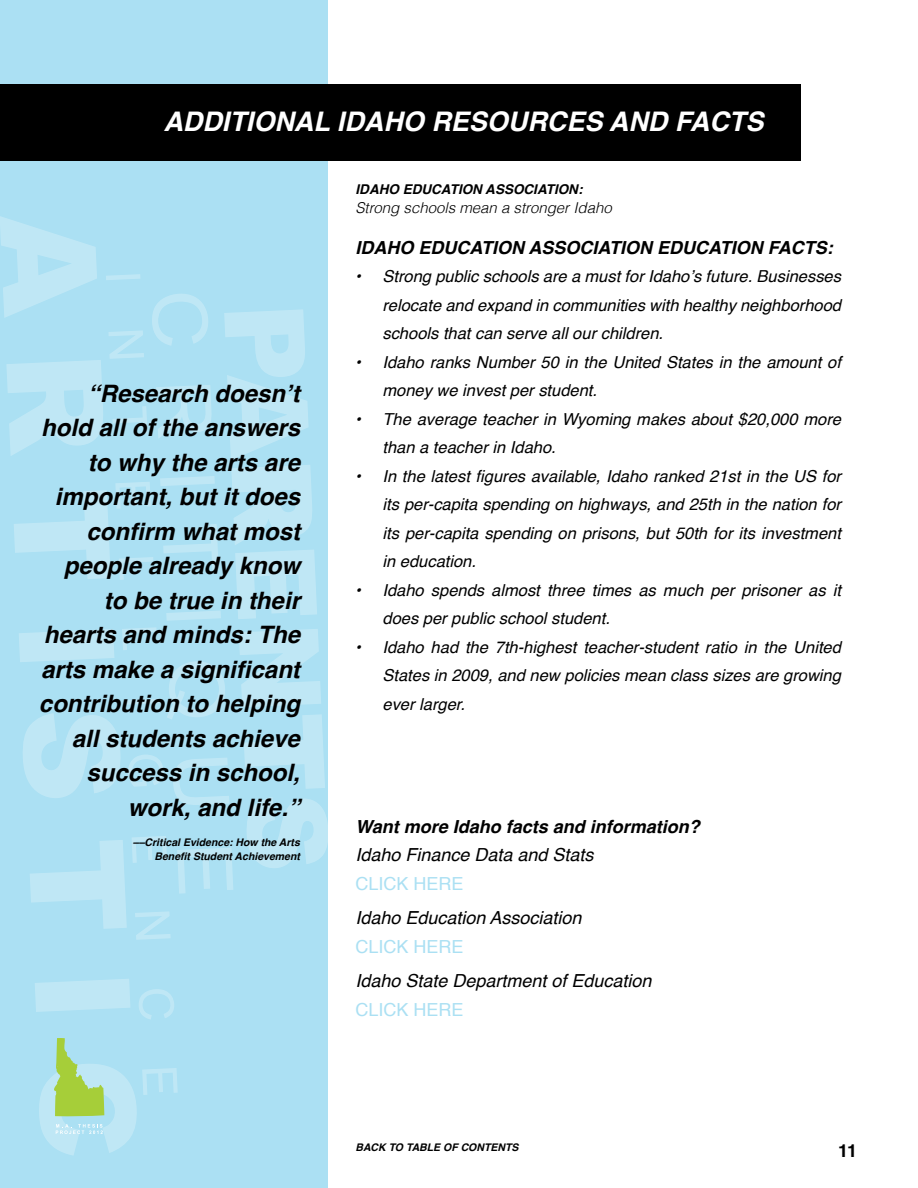
<style>
.page{position:relative;width:918px;height:1188px;background:#fff}
.page>*{position:absolute;margin:0;border:0;box-sizing:border-box;transform-origin:0 0}
.t1{font:italic 700 27px "Helvetica";color:#fff}
.t2{font:italic 700 24px/34.5px "Helvetica";color:#000;text-align:right}
.t3{font:italic 18px "Helvetica";color:#000}
.t4{font:italic 700 18px "Helvetica";color:#000}
.t5{font:18px "Helvetica";color:#abe0f3}
.t6{font:700 18px "Helvetica";color:#000}
.t7{font:italic 16.5px/28.5px "Helvetica";color:#000;text-align:justify}
.t8{font:italic 300 15px "Helvetica";color:#000}
.t9{font:italic 700 13.5px "Helvetica";color:#000}
.t10{font:italic 700 10.5px/13.5px "Helvetica";color:#000;text-align:right}
</style>
<div class="page">
<div style="left:0;top:0;width:328px;height:1188px;background:#abe0f3"></div>
<svg style="left:239px;top:629px;width:82px;height:78px"></svg>
<svg style="left:244px;top:714px;width:81px;height:75px"></svg>
<svg style="left:247px;top:797px;width:81px;height:71px"></svg>
<svg style="left:167px;top:661px;width:58px;height:58px"></svg>
<svg style="left:173px;top:758px;width:56px;height:47px"></svg>
<svg style="left:177px;top:848px;width:56px;height:46px"></svg>
<svg style="left:122px;top:627px;width:35px;height:23px"></svg>
<svg style="left:125px;top:699px;width:35px;height:6px"></svg>
<svg style="left:128px;top:755px;width:36px;height:32px"></svg>
<svg style="left:139px;top:989px;width:35px;height:30px"></svg>
<svg style="left:0;top:216px;width:317px;height:405px"></svg>
<svg style="left:19px;top:629px;width:95px;height:33px;background:#bce6f4"></svg>
<svg style="left:23px;top:713px;width:98px;height:85px"></svg>
<svg style="left:30px;top:836px;width:141px;height:104px"></svg>
<svg style="left:35px;top:979px;width:95px;height:33px;background:#bce6f4"></svg>
<div style="left:0;top:84px;width:801px;height:77px;background:#000"></div>
<svg style="left:39px;top:1038px;width:139px;height:117px"></svg>
<h1 class="t1" style="left:163px;top:100px;width:602px">ADDITIONAL IDAHO RESOURCES AND FACTS</h1>
<p class="t9" style="left:356px;top:178px;width:229px">IDAHO EDUCATION ASSOCIATION:</p>
<p class="t8" style="left:356px;top:199px;width:258px">Strong schools mean a stronger Idaho</p>
<p class="t2" style="left:39px;top:376px;width:264px">“Research doesn’t hold all of the answers to why the arts are important, but it does confirm what most people already know to be true in their hearts and minds: The arts make a significant contribution to helping all students achieve success in school, work, and life.”</p>
<p class="t10" style="left:133px;top:836px;width:169px">––Critical Evidence: How the Arts<br>Benefit Student Achievement</p>
<p class="t4" style="left:355px;top:232px;width:20px">Idaho</p>
<p class="t4" style="left:418px;top:232px;width:51px">Education</p>
<p class="t4" style="left:528px;top:232px;width:26px">Association</p>
<p class="t4" style="left:657px;top:232px;width:51px">Education</p>
<p class="t4" style="left:768px;top:232px;width:24px">Facts</p>
<p class="t4" style="left:827px;top:232px;width:7px">:</p>
<p class="t7" style="left:382px;top:263px;width:460px;text-indent:-27px">• Strong public schools are a must for Idaho’s future. Businesses relocate and expand in communities with healthy neighborhood schools that can serve all our children.</p>
<p class="t7" style="left:382px;top:348px;width:460px;text-indent:-27px">• Idaho ranks Number 50 in the United States in the amount of money we invest per student.</p>
<p class="t7" style="left:382px;top:405px;width:460px;text-indent:-27px">• The average teacher in Wyoming makes about $20,000 more than a teacher in Idaho.</p>
<p class="t7" style="left:382px;top:462px;width:460px;text-indent:-27px">• In the latest figures available, Idaho ranked 21st in the US for its per-capita spending on highways, and 25th in the nation for its per-capita spending on prisons, but 50th for its investment in education.</p>
<p class="t7" style="left:382px;top:576px;width:460px;text-indent:-27px">• Idaho spends almost three times as much per prisoner as it does per public school student.</p>
<p class="t7" style="left:382px;top:633px;width:460px;text-indent:-27px">• Idaho had the 7th-highest teacher-student ratio in the United States in 2009, and new policies mean class sizes are growing ever larger.</p>
<p class="t4" style="left:356px;top:812px;width:346px">Want more Idaho facts and information?</p>
<p class="t3" style="left:356px;top:841px;width:240px">Idaho Finance Data and Stats</p>
<p class="t5" style="left:356px;top:870px;width:110px">CLICK HERE</p>
<p class="t3" style="left:356px;top:904px;width:228px">Idaho Education Association</p>
<p class="t5" style="left:356px;top:933px;width:110px">CLICK HERE</p>
<p class="t3" style="left:356px;top:967px;width:298px">Idaho State Department of Education</p>
<p class="t5" style="left:356px;top:996px;width:110px">CLICK HERE</p>
<p class="t10" style="left:356px;top:1141px;width:9px">back</p>
<p class="t10" style="left:389px;top:1141px;width:26px">to table</p>
<p class="t10" style="left:443px;top:1141px;width:26px">of contents</p>
<p class="t6" style="left:838px;top:1136px;width:21px">11</p>
</div>
